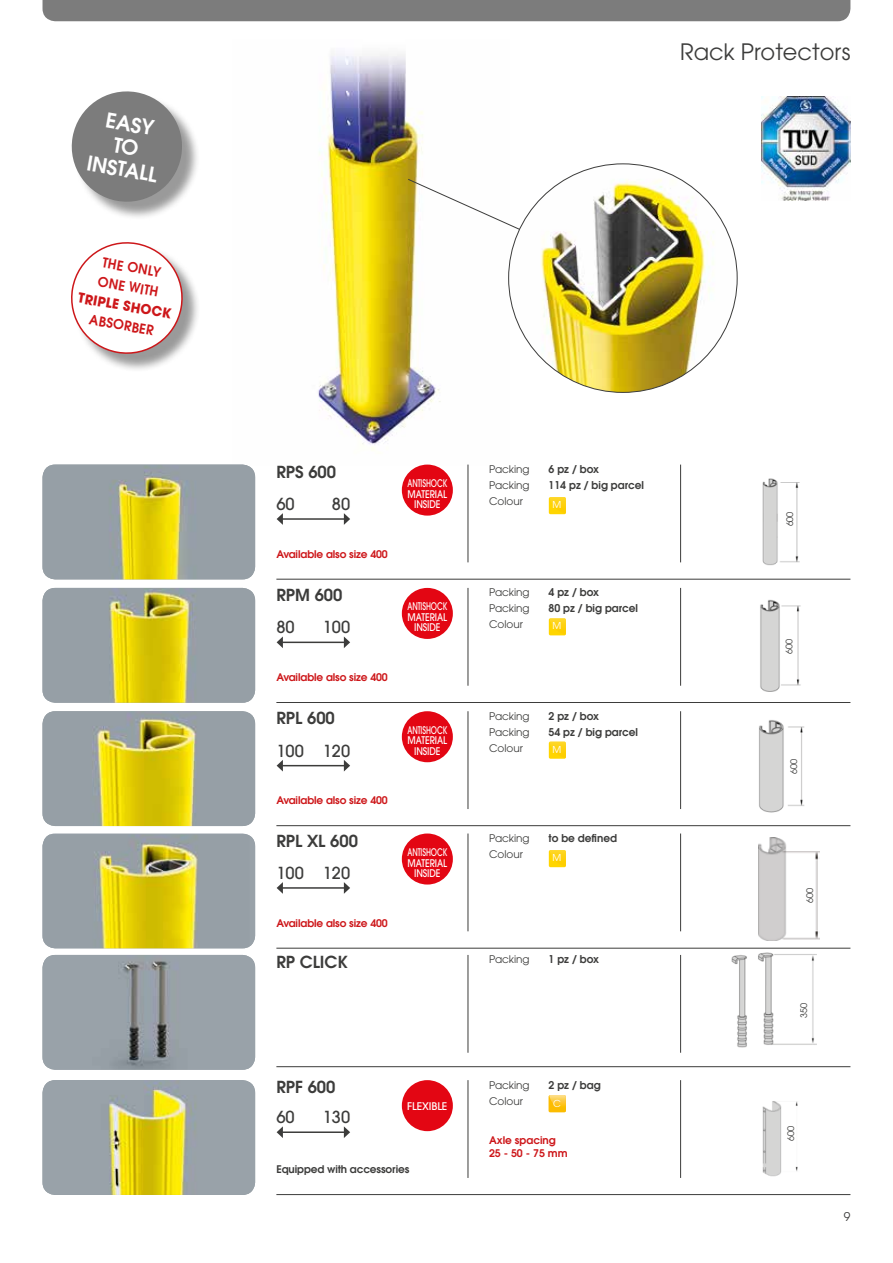
<style>
.page{position:relative;width:893px;height:1263px;background:#fff}
.page>*{position:absolute;margin:0;border:0;box-sizing:border-box;transform-origin:0 0}
.t1{font:22.5px "Avant Garde";color:#3c3c3b}
.t2{font:600 20.4px/22.6px "Avant Garde";color:#fff;text-align:center}
.t3{font:600 16.5px "Avant Garde";color:#3c3c3b}
.t4{font:500 16.5px "Avant Garde";color:#3c3c3b}
.t5{font:600 13.5px/19.5px "Avant Garde";color:#cd171a;scale:.95 1}
.t6{font:700 13.5px "Avant Garde";color:#cd171a;scale:.95 1}
.t7{font:12px "Avant Garde";color:#3c3c3b}
.t8{font:600 10.65px "Avant Garde";color:#3c3c3b}
.t9{font:600 10.5px/13.5px "Avant Garde";letter-spacing:-.01em;color:#cd171a}
.t10{font:10.5px "Avant Garde";color:#3c3c3b}
.t11{font:500 10.5px/10.5px "Avant Garde";letter-spacing:-.01em;color:#fff;text-align:center;scale:.7 1}
.t12{font:600 10.5px "Avant Garde";letter-spacing:-.01em;color:#3c3c3b}
.t13{font:500 10.5px "Avant Garde";letter-spacing:-.01em;color:#fff;scale:.85 1}
.t14{font:500 10.5px "Avant Garde";letter-spacing:-.01em;color:#fff}
.t15{font:9.6px "Avant Garde";color:#fff}
.t16{font:9.45px "ITC Avant Garde Std";color:#fff}
.t17{font:9px "Avant Garde";color:#3c3c3b}
</style>
<div class="page">
<img style="left:233px;top:54px;width:276px;height:412px">
<img style="left:762px;top:1101px;width:36px;height:76px">
<img style="left:737px;top:478px;width:86px;height:101px">
<img style="left:760px;top:599px;width:41px;height:93px">
<img style="left:759px;top:720px;width:46px;height:93px">
<img style="left:732px;top:947px;width:85px;height:101px">
<div style="left:43px;top:0;width:807px;height:21px;background:#7c7c7c"></div>
<hr style="left:680px;top:1080px;width:1px;height:98px;background:#3c3c3b">
<hr style="left:680px;top:465px;width:1px;height:97px;background:#3c3c3b">
<hr style="left:680px;top:588px;width:1px;height:98px;background:#3c3c3b">
<hr style="left:680px;top:711px;width:1px;height:98px;background:#3c3c3b">
<hr style="left:680px;top:955px;width:1px;height:98px;background:#3c3c3b">
<hr style="left:468px;top:1080px;width:1px;height:98px;background:#3c3c3b">
<hr style="left:468px;top:465px;width:1px;height:97px;background:#3c3c3b">
<hr style="left:468px;top:588px;width:1px;height:98px;background:#3c3c3b">
<hr style="left:468px;top:711px;width:1px;height:98px;background:#3c3c3b">
<hr style="left:468px;top:955px;width:1px;height:98px;background:#3c3c3b">
<hr style="left:276px;top:579px;width:574px;height:1px;background:#3c3c3b">
<hr style="left:276px;top:702px;width:574px;height:1px;background:#3c3c3b">
<hr style="left:276px;top:948px;width:574px;height:1px;background:#3c3c3b">
<hr style="left:276px;top:825px;width:574px;height:1px;background:#3c3c3b">
<hr style="left:276px;top:1066px;width:574px;height:1px;background:#3c3c3b">
<hr style="left:276px;top:1194px;width:574px;height:1px;background:#3c3c3b">
<img style="left:549px;top:1095px;width:17px;height:17px">
<div style="left:402px;top:1080px;width:51px;height:51px;background:#e30613;border-radius:50%"></div>
<div style="left:402px;top:465px;width:51px;height:51px;background:#e30613;border-radius:50%"></div>
<div style="left:402px;top:588px;width:51px;height:51px;background:#e30613;border-radius:50%"></div>
<div style="left:402px;top:711px;width:51px;height:51px;background:#e30613;border-radius:50%"></div>
<hr style="left:282px;top:1131px;width:63px;height:2px;background:#3c3c3b">
<svg style="left:277px;top:1126px;width:6px;height:12px"></svg>
<svg style="left:344px;top:1126px;width:6px;height:12px"></svg>
<hr style="left:282px;top:518px;width:63px;height:2px;background:#3c3c3b">
<svg style="left:277px;top:513px;width:6px;height:12px"></svg>
<svg style="left:344px;top:513px;width:6px;height:12px"></svg>
<hr style="left:282px;top:642px;width:63px;height:1px;background:#3c3c3b">
<svg style="left:277px;top:636px;width:6px;height:12px"></svg>
<svg style="left:344px;top:636px;width:6px;height:12px"></svg>
<hr style="left:282px;top:765px;width:63px;height:1px;background:#3c3c3b">
<svg style="left:277px;top:760px;width:6px;height:11px"></svg>
<svg style="left:344px;top:760px;width:6px;height:11px"></svg>
<img style="left:43px;top:1080px;width:212px;height:115px">
<img style="left:43px;top:955px;width:212px;height:115px">
<img style="left:549px;top:497px;width:17px;height:17px">
<img style="left:549px;top:618px;width:17px;height:17px">
<div style="left:549px;top:741px;width:17px;height:18px;background:#ffe044;border-radius:2px"></div>
<img style="left:549px;top:741px;width:17px;height:17px">
<div style="left:74px;top:94px;width:127px;height:126px;background:#000;opacity:.4"></div>
<svg style="left:71px;top:91px;width:115px;height:115px"></svg>
<div style="left:74px;top:245px;width:127px;height:127px;background:#000;opacity:.4"></div>
<svg style="left:71px;top:242px;width:117px;height:116px"></svg>
<svg style="left:408px;top:179px;width:120px;height:54px"></svg>
<img style="left:759px;top:837px;width:60px;height:103px">
<hr style="left:680px;top:833px;width:1px;height:98px;background:#3c3c3b">
<hr style="left:468px;top:833px;width:1px;height:98px;background:#3c3c3b">
<div style="left:402px;top:833px;width:51px;height:51px;background:#e30613;border-radius:50%"></div>
<hr style="left:282px;top:887px;width:63px;height:2px;background:#3c3c3b">
<svg style="left:277px;top:882px;width:6px;height:12px"></svg>
<svg style="left:344px;top:882px;width:6px;height:12px"></svg>
<div style="left:549px;top:850px;width:17px;height:17px;background:#ffd500;border-radius:2px"></div>
<img style="left:549px;top:850px;width:17px;height:9px">
<img style="left:43px;top:465px;width:212px;height:114px">
<img style="left:43px;top:588px;width:212px;height:115px">
<img style="left:43px;top:711px;width:212px;height:115px">
<img style="left:43px;top:834px;width:212px;height:114px">
<img style="left:509px;top:164px;width:228px;height:228px;border-radius:114px">
<img style="left:761px;top:97px;width:89px;height:103px">
<h2 class="t2" style="left:97px;top:106px;width:73px;rotate:10deg">EASY<br>TO<br>INSTALL</h2>
<p class="t5" style="left:103px;top:252px;width:66px;rotate:10deg">THE ONLY<br>ONE WITH</p>
<p class="t6" style="left:80px;top:289px;width:101px;rotate:10deg">TRIPLE SHOCK</p>
<p class="t5" style="left:91px;top:309px;width:70px;rotate:10deg">ABSORBER</p>
<h1 class="t1" style="left:680px;top:39px;width:172px">Rack Protectors</h1>
<h3 class="t3" style="left:276px;top:461px;width:61px">RPS 600</h3>
<h3 class="t4" style="left:276px;top:494px;width:20px">60</h3>
<h3 class="t4" style="left:332px;top:494px;width:20px">80</h3>
<p class="t9" style="left:276px;top:547px;width:113px">Available also size 400</p>
<h3 class="t3" style="left:276px;top:584px;width:67px">RPM 600</h3>
<h3 class="t4" style="left:276px;top:617px;width:20px">80</h3>
<h3 class="t4" style="left:323px;top:617px;width:29px">100</h3>
<p class="t9" style="left:276px;top:670px;width:113px">Available also size 400</p>
<h3 class="t3" style="left:276px;top:708px;width:60px">RPL 600</h3>
<h3 class="t4" style="left:276px;top:740px;width:75px">100 120</h3>
<p class="t9" style="left:276px;top:793px;width:113px">Available also size 400</p>
<p class="t11" style="left:407px;top:478px;width:58px">ANTISHOCK<br>MATERIAL<br>INSIDE</p>
<p class="t11" style="left:407px;top:601px;width:58px">ANTISHOCK<br>MATERIAL<br>INSIDE</p>
<p class="t11" style="left:407px;top:725px;width:58px">ANTISHOCK<br>MATERIAL<br>INSIDE</p>
<p class="t10" style="left:489px;top:463px;width:42px">Packing</p>
<p class="t8" style="left:549px;top:462px;width:52px">6 pz / box</p>
<p class="t10" style="left:489px;top:479px;width:42px">Packing</p>
<p class="t8" style="left:549px;top:478px;width:97px">114 pz / big parcel</p>
<p class="t10" style="left:489px;top:495px;width:35px">Colour</p>
<p class="t16" style="left:553px;top:499px;width:10px">M</p>
<p class="t10" style="left:489px;top:586px;width:42px">Packing</p>
<p class="t8" style="left:549px;top:585px;width:52px">4 pz / box</p>
<p class="t10" style="left:489px;top:602px;width:42px">Packing</p>
<p class="t8" style="left:549px;top:601px;width:91px">80 pz / big parcel</p>
<p class="t10" style="left:489px;top:618px;width:35px">Colour</p>
<p class="t16" style="left:553px;top:620px;width:10px">M</p>
<p class="t10" style="left:489px;top:710px;width:42px">Packing</p>
<p class="t8" style="left:549px;top:709px;width:52px">2 pz / box</p>
<p class="t10" style="left:489px;top:726px;width:42px">Packing</p>
<p class="t8" style="left:549px;top:725px;width:91px">54 pz / big parcel</p>
<p class="t10" style="left:489px;top:742px;width:35px">Colour</p>
<p class="t16" style="left:553px;top:744px;width:10px">M</p>
<p class="t10" style="left:489px;top:832px;width:42px">Packing</p>
<p class="t8" style="left:549px;top:831px;width:70px">to be defined</p>
<h3 class="t3" style="left:276px;top:830px;width:83px">RPL XL 600</h3>
<p class="t11" style="left:407px;top:847px;width:58px">ANTISHOCK</p>
<p class="t10" style="left:489px;top:848px;width:35px">Colour</p>
<p class="t13" style="left:408px;top:856px;width:48px">MATERIAL</p>
<p class="t16" style="left:553px;top:852px;width:10px">M</p>
<h3 class="t4" style="left:276px;top:863px;width:75px">100 120</h3>
<p class="t13" style="left:414px;top:867px;width:33px">INSIDE</p>
<p class="t9" style="left:276px;top:916px;width:113px">Available also size 400</p>
<h3 class="t3" style="left:276px;top:951px;width:73px">RP CLICK</h3>
<p class="t10" style="left:489px;top:953px;width:42px">Packing</p>
<p class="t8" style="left:549px;top:952px;width:52px">1 pz / box</p>
<h3 class="t3" style="left:276px;top:1076px;width:61px">RPF 600</h3>
<h3 class="t4" style="left:276px;top:1107px;width:20px">60</h3>
<h3 class="t4" style="left:323px;top:1107px;width:29px">130</h3>
<p class="t10" style="left:489px;top:1078px;width:42px">Packing</p>
<p class="t8" style="left:549px;top:1078px;width:54px">2 pz / bag</p>
<p class="t10" style="left:489px;top:1094px;width:35px">Colour</p>
<p class="t14" style="left:407px;top:1099px;width:42px">FLEXIBLE</p>
<p class="t15" style="left:553px;top:1097px;width:9px">C</p>
<p class="t9" style="left:489px;top:1133px;width:80px">Axle spacing<br>25 - 50 - 75 mm</p>
<p class="t12" style="left:276px;top:1162px;width:134px">Equipped with accessories</p>
<p class="t17" style="left:785px;top:526px;width:16px;rotate:-90deg">600</p>
<p class="t17" style="left:784px;top:654px;width:16px;rotate:-90deg">600</p>
<p class="t17" style="left:788px;top:774px;width:16px;rotate:-90deg">600</p>
<p class="t17" style="left:804px;top:903px;width:16px;rotate:-90deg">600</p>
<p class="t17" style="left:799px;top:1017px;width:16px;rotate:-90deg">350</p>
<p class="t17" style="left:786px;top:1141px;width:16px;rotate:-90deg">600</p>
<p class="t7" style="left:844px;top:1210px;width:8px">9</p>
</div>
